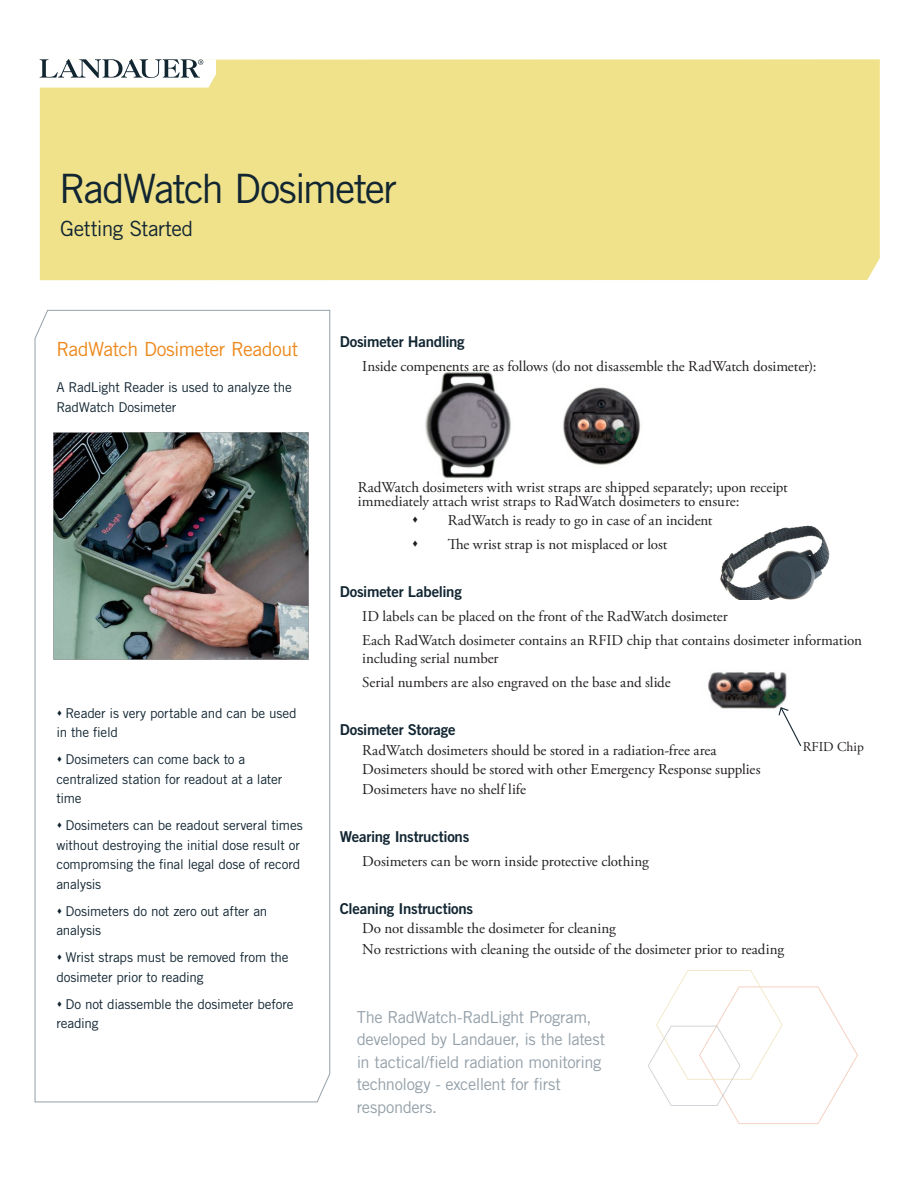
<style>
.page{position:relative;width:918px;height:1188px;background:#fff}
.page>*{position:absolute;margin:0;border:0;box-sizing:border-box;transform-origin:0 0}
.Front_Cover_Head_Lev{font:40.5px "Trade Gothic LT Std";letter-spacing:-.045em;color:#122632}
.Front_Cover_Subhead{font:21px "Trade Gothic LT Std";letter-spacing:-.025em;color:#122632}
.Sidebar_Body_Copy_Le{font:19.5px "Trade Gothic LT Std";letter-spacing:-.025em;color:#ed891d}
.Deck___Eyebrow{font:16.5px/22.5px "Trade Gothic LT Std";letter-spacing:-.025em;color:#94a0a9}
.Body_Copy_Level_1a{font:15px/13.5px "Adobe Garamond Pro";letter-spacing:-.005em;color:#231f20}
.Body_Subhead_Level_1{font:15px "Trade Gothic LT Std Bd 2";letter-spacing:-.015em;color:#122632}
.Body_Subhead_Level_1-2{font:15px "Adobe Garamond Pro";letter-spacing:-.01em;color:#231f20}
.Sidebar_Body_Copy_Le-2{font:13.5px/19.5px "Trade Gothic LT Std";letter-spacing:-.015em;color:#122632}
.t1{font:13.5px "Adobe Garamond Pro";color:#231f20}
</style>
<div class="page">
<img style="left:708px;top:672px;width:79px;height:37px">
<img style="left:425px;top:372px;width:86px;height:107px">
<img style="left:720px;top:525px;width:110px;height:74px">
<div style="left:40px;top:59px;width:840px;height:221px;background:#f0e28b"></div>
<svg style="left:39px;top:59px;width:177px;height:29px"></svg>
<svg style="left:34px;top:310px;width:297px;height:793px"></svg>
<svg style="left:648px;top:970px;width:210px;height:154px"></svg>
<img style="left:53px;top:433px;width:255px;height:227px">
<svg style="left:778px;top:706px;width:24px;height:41px"></svg>
<img style="left:563px;top:387px;width:78px;height:78px">
<svg style="left:58px;top:710px;width:3px;height:5px"></svg>
<svg style="left:58px;top:756px;width:3px;height:6px"></svg>
<svg style="left:58px;top:822px;width:3px;height:6px"></svg>
<svg style="left:58px;top:908px;width:3px;height:5px"></svg>
<svg style="left:58px;top:954px;width:3px;height:6px"></svg>
<svg style="left:58px;top:1001px;width:3px;height:5px"></svg>
<p class="Front_Cover_Head_Lev" style="left:59px;top:164px;width:339px">RadWatch Dosimeter</p>
<p class="Front_Cover_Subhead" style="left:60px;top:216px;width:134px">Getting Started</p>
<p class="Sidebar_Body_Copy_Le" style="left:56px;top:337px;width:243px">RadWatch Dosimeter Readout</p>
<p class="Sidebar_Body_Copy_Le-2" style="left:56px;top:377px;width:237px">A RadLight Reader is used to analyze the<br>RadWatch Dosimeter</p>
<p class="Sidebar_Body_Copy_Le-2" style="left:56px;top:703px;width:242px;text-indent:9px">Reader is very portable and can be used in the field</p>
<p class="Sidebar_Body_Copy_Le-2" style="left:56px;top:749px;width:227px;text-indent:9px">Dosimeters can come back to a centralized station for readout at a later time</p>
<p class="Sidebar_Body_Copy_Le-2" style="left:56px;top:815px;width:248px;text-indent:9px">Dosimeters can be readout serveral times without destroying the initial dose result or compromsing the final legal dose of record analysis</p>
<p class="Sidebar_Body_Copy_Le-2" style="left:56px;top:901px;width:212px;text-indent:9px">Dosimeters do not zero out after an analysis</p>
<p class="Sidebar_Body_Copy_Le-2" style="left:56px;top:947px;width:234px;text-indent:9px">Wrist straps must be removed from the dosimeter prior to reading</p>
<p class="Sidebar_Body_Copy_Le-2" style="left:56px;top:994px;width:239px;text-indent:9px">Do not diassemble the dosimeter before reading</p>
<p class="Body_Subhead_Level_1" style="left:340px;top:332px;width:127px">Dosimeter Handling</p>
<p class="Body_Subhead_Level_1-2" style="left:362px;top:357px;width:456px">Inside compenents are as follows (do not disassemble the RadWatch dosimeter):</p>
<p class="Body_Copy_Level_1a" style="left:358px;top:481px;width:432px">RadWatch dosimeters with wrist straps are shipped separately; upon receipt immediately attach wrist straps to RadWatch dosimeters to ensure:</p>
<p class="Body_Copy_Level_1a" style="left:448px;top:514px;width:266px">RadWatch is ready to go in case of an incident</p>
<p class="Body_Copy_Level_1a" style="left:448px;top:538px;width:221px">The wrist strap is not misplaced or lost</p>
<p class="Body_Subhead_Level_1" style="left:340px;top:583px;width:124px">Dosimeter Labeling</p>
<p class="Body_Copy_Level_1a" style="left:362px;top:610px;width:367px">ID labels can be placed on the front of the RadWatch dosimeter</p>
<p class="Body_Copy_Level_1a" style="left:362px;top:632px;width:501px;line-height:18px">Each RadWatch dosimeter contains an RFID chip that contains dosimeter information including serial number</p>
<p class="Body_Copy_Level_1a" style="left:362px;top:676px;width:310px">Serial numbers are also engraved on the base and slide</p>
<p class="Body_Subhead_Level_1" style="left:340px;top:721px;width:117px">Dosimeter Storage</p>
<p class="Body_Copy_Level_1a" style="left:362px;top:744px;width:356px">RadWatch dosimeters should be stored in a radiation-free area</p>
<p class="Body_Copy_Level_1a" style="left:362px;top:763px;width:400px">Dosimeters should be stored with other Emergency Response supplies</p>
<p class="Body_Copy_Level_1a" style="left:362px;top:783px;width:165px">Dosimeters have no shelf life</p>
<p class="Body_Subhead_Level_1" style="left:340px;top:827px;width:131px">Wearing Instructions</p>
<p class="Body_Copy_Level_1a" style="left:362px;top:855px;width:288px">Dosimeters can be worn inside protective clothing</p>
<p class="Body_Subhead_Level_1" style="left:340px;top:899px;width:135px">Cleaning Instructions</p>
<p class="Body_Copy_Level_1a" style="left:362px;top:922px;width:255px">Do not dissamble the dosimeter for cleaning</p>
<p class="Body_Copy_Level_1a" style="left:362px;top:943px;width:423px">No restrictions with cleaning the outside of the dosimeter prior to reading</p>
<p class="t1" style="left:803px;top:738px;width:63px">RFID Chip</p>
<p class="Deck___Eyebrow" style="left:357px;top:1005px;width:250px">The RadWatch-RadLight Program, developed by Landauer, is the latest in tactical/field radiation monitoring technology - excellent for first responders.</p>
</div>
